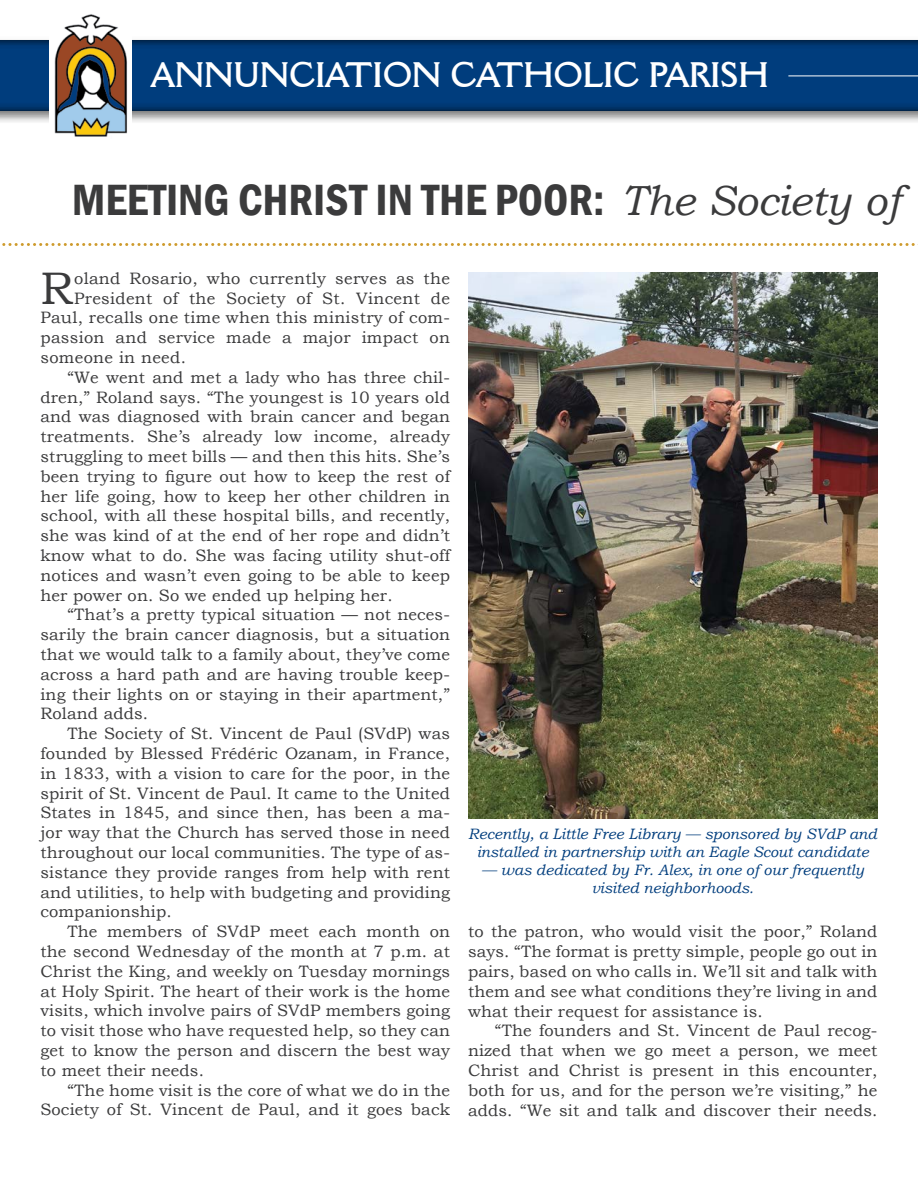
<style>
.page{position:relative;width:918px;height:1188px;background:#fff}
.page>*{position:absolute;margin:0;border:0;box-sizing:border-box;transform-origin:0 0}
.t1{font:45.6px "Bookman Old Style";color:#3b3b3c}
.t2{font:600 condensed 45px "Franklin Gothic";color:#3b3b3c}
.t3{font:700 34.5px "Della Robbia BT";color:#fff}
.t4{font:16.5px/19.8px "Bookman Old Style";letter-spacing:.01em;color:#3b3b3c;text-align:justify}
.t5{font:italic 15px/18px "Bookman Old Style";color:#003d7d;text-align:center}
.s1{font-family:"Bookman Old Style";font-weight:400;font-style:italic;font-stretch:normal;font-size:42px}
</style>
<div class="page">
<div style="left:0;top:37px;width:918px;height:87px;background:#000;opacity:.51"></div>
<svg style="left:0;top:40px;width:918px;height:73px;background:#043d78"></svg>
<svg style="left:2px;top:243px;width:916px;height:3px"></svg>
<img style="left:50px;top:14px;width:81px;height:123px">
<hr style="left:788px;top:76px;width:130px;height:1px;background:#fff">
<img style="left:468px;top:272px;width:410px;height:546px">
<h3 class="t3" style="left:151px;top:54px;width:619px">ANNUNCIATION CATHOLIC PARISH</h3>
<h2 class="t2" style="left:72px;top:169px;width:831px">MEETING CHRIST IN THE POOR: <span class="s1">The Society of</span></h2>
<h1 class="t1" style="left:40px;top:258px;width:34px">R</h1>
<p class="t4" style="left:74px;top:268px;width:377px">oland Rosario, who currently serves as the</p>
<p class="t4" style="left:74px;top:288px;width:377px">President of the Society of St. Vincent de</p>
<p class="t4" style="left:41px;top:308px;width:411px">Paul, recalls one time when this ministry of com-</p>
<p class="t4" style="left:41px;top:328px;width:411px">passion and service made a major impact on</p>
<p class="t4" style="left:41px;top:348px;width:147px">someone in need.</p>
<p class="t4" style="left:67px;top:367px;width:384px">“We went and met a lady who has three chil-</p>
<p class="t4" style="left:41px;top:387px;width:411px">dren,” Roland says. “The youngest is 10 years old</p>
<p class="t4" style="left:41px;top:407px;width:411px">and was diagnosed with brain cancer and began</p>
<p class="t4" style="left:41px;top:427px;width:411px">treatments. She’s already low income, already</p>
<p class="t4" style="left:41px;top:447px;width:411px">struggling to meet bills — and then this hits. She’s</p>
<p class="t4" style="left:41px;top:466px;width:411px">been trying to figure out how to keep the rest of</p>
<p class="t4" style="left:41px;top:486px;width:411px">her life going, how to keep her other children in</p>
<p class="t4" style="left:41px;top:506px;width:411px">school, with all these hospital bills, and recently,</p>
<p class="t4" style="left:41px;top:526px;width:411px">she was kind of at the end of her rope and didn’t</p>
<p class="t4" style="left:41px;top:546px;width:411px">know what to do. She was facing utility shut-off</p>
<p class="t4" style="left:41px;top:565px;width:411px">notices and wasn’t even going to be able to keep</p>
<p class="t4" style="left:41px;top:585px;width:354px">her power on. So we ended up helping her.</p>
<p class="t4" style="left:67px;top:605px;width:384px">“That’s a pretty typical situation — not neces-</p>
<p class="t4" style="left:41px;top:625px;width:411px">sarily the brain cancer diagnosis, but a situation</p>
<p class="t4" style="left:41px;top:645px;width:411px">that we would talk to a family about, they’ve come</p>
<p class="t4" style="left:41px;top:664px;width:411px">across a hard path and are having trouble keep-</p>
<p class="t4" style="left:41px;top:684px;width:411px">ing their lights on or staying in their apartment,”</p>
<p class="t4" style="left:41px;top:704px;width:109px">Roland adds.</p>
<p class="t4" style="left:67px;top:724px;width:384px">The Society of St. Vincent de Paul (SVdP) was</p>
<p class="t4" style="left:41px;top:744px;width:411px">founded by Blessed Frédéric Ozanam, in France,</p>
<p class="t4" style="left:41px;top:763px;width:411px">in 1833, with a vision to care for the poor, in the</p>
<p class="t4" style="left:41px;top:783px;width:411px">spirit of St. Vincent de Paul. It came to the United</p>
<p class="t4" style="left:41px;top:803px;width:411px">States in 1845, and since then, has been a ma-</p>
<p class="t4" style="left:41px;top:823px;width:411px">jor way that the Church has served those in need</p>
<p class="t4" style="left:41px;top:843px;width:411px">throughout our local communities. The type of as-</p>
<p class="t4" style="left:41px;top:862px;width:411px">sistance they provide ranges from help with rent</p>
<p class="t4" style="left:41px;top:882px;width:411px">and utilities, to help with budgeting and providing</p>
<p class="t4" style="left:41px;top:902px;width:133px">companionship.</p>
<p class="t4" style="left:67px;top:922px;width:384px">The members of SVdP meet each month on</p>
<p class="t4" style="left:41px;top:942px;width:411px">the second Wednesday of the month at 7 p.m. at</p>
<p class="t4" style="left:41px;top:961px;width:411px">Christ the King, and weekly on Tuesday mornings</p>
<p class="t4" style="left:41px;top:981px;width:411px">at Holy Spirit. The heart of their work is the home</p>
<p class="t4" style="left:41px;top:1001px;width:411px">visits, which involve pairs of SVdP members going</p>
<p class="t4" style="left:41px;top:1021px;width:411px">to visit those who have requested help, so they can</p>
<p class="t4" style="left:41px;top:1041px;width:411px">get to know the person and discern the best way</p>
<p class="t4" style="left:41px;top:1060px;width:165px">to meet their needs.</p>
<p class="t4" style="left:67px;top:1080px;width:384px">“The home visit is the core of what we do in the</p>
<p class="t4" style="left:41px;top:1100px;width:411px">Society of St. Vincent de Paul, and it goes back</p>
<p class="t5" style="left:468px;top:825px;width:410px">Recently, a Little Free Library — sponsored by SVdP and installed in partnership with an Eagle Scout candidate</p>
<p class="t5" style="left:481px;top:861px;width:384px">— was dedicated by Fr. Alex, in one of our frequently visited neighborhoods.</p>
<p class="t4" style="left:468px;top:922px;width:411px">to the patron, who would visit the poor,” Roland says. “The format is pretty simple, people go out in pairs, based on who calls in. We’ll sit and talk with them and see what conditions they’re living in and what their request for assistance is.</p>
<p class="t4" style="left:468px;top:1021px;width:411px;text-indent:27px">“The founders and St. Vincent de Paul recog&shy;nized that when we go meet a person, we meet Christ and Christ is present in this encounter, both for us, and for the person we’re visiting,” he adds. “We sit and talk and discover their needs.</p>
</div>
